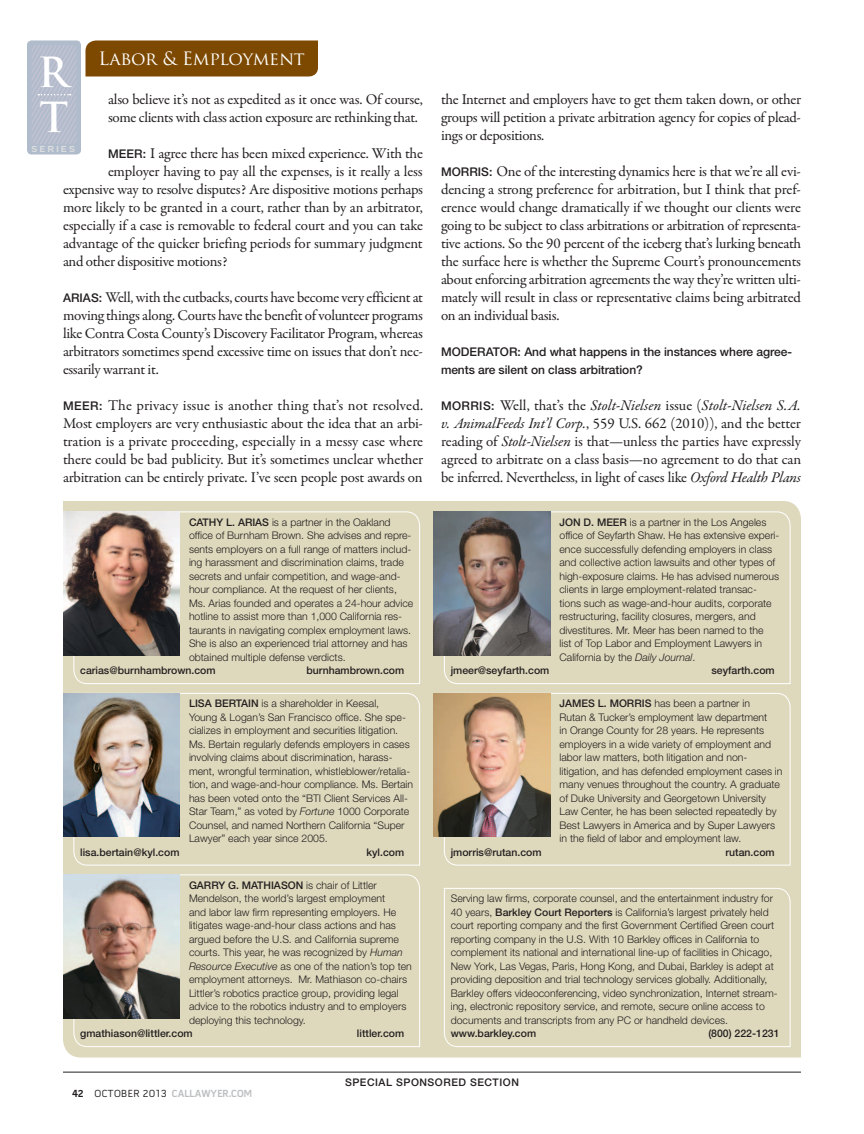
<style>
.page{position:relative;width:864px;height:1134px;background:#fff}
.page>*{position:absolute;margin:0;border:0;box-sizing:border-box;transform-origin:0 0}
.t1{font:700 40.5px "Trajan Pro";color:#fff}
.Category_label_RT{font:18px "Trajan Pro";letter-spacing:-.01em;color:#fff}
.Body_Text_RT_No_inde{font:15px/18px "Garamond Premr Pro";letter-spacing:-.02em;color:#231f20;text-align:justify}
.Moderator_question_R{font:500 12px/18px "Helvetica Neue LT Std";letter-spacing:-.005em;color:#231f20}
.Bio_Advertorial{font:300 10.5px/13.5px "Helvetica Neue LT Std";color:#231f20}
.Email_address_RT{font:500 10.5px "Helvetica Neue LT Std";color:#231f20}
.t2{font:700 10.5px "Pill Gothic 600 mg";color:#bcbec0}
.Email_address_RT-2{font:500 10.5px "Helvetica Neue LT Std";letter-spacing:.05em;color:#231f20}
.Bio_Advertorial-2{font:500 10.5px "Helvetica Neue LT Std";color:#231f20}
.t3{font:700 10.5px "Pill Gothic 600 mg";color:#231f20}
.t4{font:700 9px "Pill Gothic 900 mg";letter-spacing:.2em;color:#dcddde}
.s1{font-family:"Helvetica Neue LT Std";font-weight:500;font-size:12px}
.s2{font-weight:500}
.s3{font-style:italic}
.s4{font-weight:400;color:#231f20}
</style>
<div class="page">
<div style="left:86px;top:40px;width:232px;height:36px;background:#7d4900"></div>
<hr style="left:63px;top:1072px;width:738px;height:1px;background:#231f20">
<div style="left:27px;top:40px;width:54px;height:114px;background:#b0bbcb;border-radius:4px"></div>
<svg style="left:32px;top:45px;width:44px;height:99px"></svg>
<div style="left:63px;top:501px;width:738px;height:557px;background:#ded9bc"></div>
<div style="left:444px;top:693px;width:347px;height:173px;background:#ded9bc"></div>
<img style="left:434px;top:693px;width:116px;height:144px">
<div style="left:444px;top:511px;width:347px;height:173px;background:#ded9bc"></div>
<img style="left:434px;top:512px;width:116px;height:144px">
<div style="left:73px;top:874px;width:347px;height:173px;background:#ded9bc"></div>
<div style="left:73px;top:693px;width:347px;height:173px;background:#ded9bc"></div>
<div style="left:73px;top:511px;width:347px;height:173px;background:#ded9bc"></div>
<img style="left:63px;top:875px;width:117px;height:143px">
<div style="left:444px;top:888px;width:347px;height:159px;background:#ded9bc"></div>
<img style="left:63px;top:512px;width:117px;height:144px">
<img style="left:63px;top:693px;width:117px;height:144px">
<p class="Category_label_RT" style="left:99px;top:47px;width:208px">Labor &amp; Employment</p>
<p class="Body_Text_RT_No_inde" style="left:108px;top:90px;width:316px">also believe it’s not as expedited as it once was. Of course, some clients with class action exposure are rethinking that.</p>
<p class="Body_Text_RT_No_inde" style="left:108px;top:144px;width:316px"><span class="s1">MEER:</span> I agree there has been mixed experience. With the</p>
<p class="Body_Text_RT_No_inde" style="left:108px;top:162px;width:316px">employer having to pay all the expenses, is it really a less</p>
<p class="Body_Text_RT_No_inde" style="left:63px;top:180px;width:362px">expensive way to resolve disputes? Are dispositive motions perhaps</p>
<p class="Body_Text_RT_No_inde" style="left:63px;top:198px;width:361px">more likely to be granted in a court, rather than by an arbitrator,</p>
<p class="Body_Text_RT_No_inde" style="left:63px;top:216px;width:361px">especially if a case is removable to federal court and you can take</p>
<p class="Body_Text_RT_No_inde" style="left:63px;top:234px;width:361px">advantage of the quicker briefing periods for summary judgment</p>
<p class="Body_Text_RT_No_inde" style="left:63px;top:252px;width:166px">and other dispositive motions?</p>
<p class="Body_Text_RT_No_inde" style="left:63px;top:288px;width:362px"><span class="s1">ARIAS:</span> Well, with the cutbacks, courts have become very efficient at moving things along. Courts have the benefit of volunteer programs like Contra Costa County’s Discovery Facilitator Program, whereas arbitrators sometimes spend excessive time on issues that don’t nec&shy;essarily warrant it.</p>
<p class="Body_Text_RT_No_inde" style="left:63px;top:396px;width:362px"><span class="s1">MEER:</span> The privacy issue is another thing that’s not resolved.<br>Most employers are very enthusiastic about the idea that an arbi&shy;tration is a private proceeding, especially in a messy case where there could be bad publicity. But it’s sometimes unclear whether arbitration can be entirely private. I’ve seen people post awards on</p>
<p class="t1" style="left:38px;top:47px;width:32px">R</p>
<p class="t1" style="left:40px;top:92px;width:30px">T</p>
<p class="t4" style="left:31px;top:143px;width:45px">SERIES</p>
<p class="Bio_Advertorial" style="left:189px;top:515px;width:226px"><span class="s2">CATHY L. ARIAS</span> is a partner in the Oakland office of Burnham Brown. She advises and repre&shy;sents employers on a full range of matters includ&shy;ing harassment and discrimination claims, trade secrets and unfair competition, and wage-and&shy;hour compliance. At the request of her clients, Ms. Arias founded and operates a 24-hour advice hotline to assist more than 1,000 California res&shy;taurants in navigating complex employment laws.<br>She is also an experienced trial attorney and has obtained multiple defense verdicts.</p>
<p class="Email_address_RT" style="left:80px;top:664px;width:137px">carias@burnhambrown.com</p>
<p class="Email_address_RT" style="left:306px;top:664px;width:99px">burnhambrown.com</p>
<p class="Bio_Advertorial" style="left:189px;top:697px;width:226px"><span class="s2">LISA BERTAIN</span> is a shareholder in Keesal,<br>Young &amp; Logan’s San Francisco office. She spe&shy;cializes in employment and securities litigation.<br>Ms. Bertain regularly defends employers in cases involving claims about discrimination, harass&shy;ment, wrongful termination, whistleblower/retalia&shy;tion, and wage-and-hour compliance. Ms. Bertain has been voted onto the “BTI Client Services All-Star Team,” as voted by <span class="s3">Fortune</span> 1000 Corporate Counsel, and named Northern California “Super Lawyer” each year since 2005.</p>
<p class="Email_address_RT" style="left:80px;top:846px;width:101px">lisa.bertain@kyl.com</p>
<p class="Email_address_RT" style="left:367px;top:846px;width:39px">kyl.com</p>
<p class="Bio_Advertorial" style="left:189px;top:878px;width:224px"><span class="s2">GARRY G. MATHIASON</span> is chair of Littler Mendelson, the world’s largest employment<br>and labor law firm representing employers. He litigates wage-and-hour class actions and has argued before the U.S. and California supreme courts. This year, he was recognized by <span class="s3">Human Resource Executive</span> as one of the nation’s top ten employment attorneys. Mr. Mathiason co-chairs Littler’s robotics practice group, providing legal advice to the robotics industry and to employers deploying this technology.</p>
<p class="Email_address_RT" style="left:80px;top:1027px;width:114px">gmathiason@littler.com</p>
<p class="Email_address_RT" style="left:357px;top:1027px;width:49px">littler.com</p>
<p class="Body_Text_RT_No_inde" style="left:441px;top:90px;width:362px">the Internet and employers have to get them taken down, or other groups will petition a private arbitration agency for copies of plead&shy;ings or depositions.</p>
<p class="Body_Text_RT_No_inde" style="left:441px;top:162px;width:362px"><span class="s1">MORRIS:</span> One of the interesting dynamics here is that we’re all evi&shy;dencing a strong preference for arbitration, but I think that pref&shy;erence would change dramatically if we thought our clients were going to be subject to class arbitrations or arbitration of representa&shy;tive actions. So the 90 percent of the iceberg that’s lurking beneath the surface here is whether the Supreme Court’s pronouncements about enforcing arbitration agreements the way they’re written ulti&shy;mately will result in class or representative claims being arbitrated on an individual basis.</p>
<p class="Moderator_question_R" style="left:441px;top:342px;width:353px">MODERATOR: And what happens in the instances where agree&shy;ments are silent on class arbitration?</p>
<p class="Body_Text_RT_No_inde" style="left:441px;top:396px;width:362px"><span class="s1">MORRIS:</span> Well, that’s the <span class="s3">Stolt-Nielsen</span> issue (<span class="s3">Stolt-Nielsen S.A. v. AnimalFeeds Int’l Corp.</span>, 559 U.S. 662 (2010)), and the better reading of <span class="s3">Stolt-Nielsen</span> is that—unless the parties have expressly agreed to arbitrate on a class basis—no agreement to do that can be inferred. Nevertheless, in light of cases like <span class="s3">Oxford Health Plans</span></p>
<p class="Bio_Advertorial" style="left:560px;top:515px;width:221px"><span class="s2">JON D. MEER</span> is a partner in the Los Angeles office of Seyfarth Shaw. He has extensive experi&shy;ence successfully defending employers in class and collective action lawsuits and other types of high-exposure claims. He has advised numerous clients in large employment-related transac&shy;tions such as wage-and-hour audits, corporate restructuring, facility closures, mergers, and divestitures. Mr. Meer has been named to the<br>list of Top Labor and Employment Lawyers in California by the <span class="s3">Daily Journal</span>.</p>
<p class="Email_address_RT" style="left:451px;top:664px;width:100px">jmeer@seyfarth.com</p>
<p class="Email_address_RT" style="left:712px;top:664px;width:65px">seyfarth.com</p>
<p class="Bio_Advertorial" style="left:560px;top:697px;width:225px"><span class="s2">JAMES L. MORRIS</span> has been a partner in<br>Rutan &amp; Tucker’s employment law department<br>in Orange County for 28 years. He represents employers in a wide variety of employment and labor law matters, both litigation and non&shy;litigation, and has defended employment cases in many venues throughout the country. A graduate of Duke University and Georgetown University Law Center, he has been selected repeatedly by Best Lawyers in America and by Super Lawyers in the field of labor and employment law.</p>
<p class="Email_address_RT" style="left:451px;top:846px;width:92px">jmorris@rutan.com</p>
<p class="Email_address_RT" style="left:726px;top:846px;width:51px">rutan.com</p>
<p class="Bio_Advertorial" style="left:451px;top:892px;width:328px">Serving law firms, corporate counsel, and the entertainment industry for 40 years, <span class="s2">Barkley Court Reporters</span> is California’s largest privately held court reporting company and the first Government Certified Green court reporting company in the U.S. With 10 Barkley offices in California to complement its national and international line-up of facilities in Chicago, New York, Las Vegas, Paris, Hong Kong, and Dubai, Barkley is adept at providing deposition and trial technology services globally. Additionally, Barkley offers videoconferencing, video synchronization, Internet stream&shy;ing, electronic repository service, and remote, secure online access to documents and transcripts from any PC or handheld devices. <span class="s2">www.barkley.com</span></p>
<p class="Bio_Advertorial-2" style="left:708px;top:1027px;width:73px">(800) 222-1231</p>
<p class="t3" style="left:72px;top:1089px;width:13px">42</p>
<p class="t2" style="left:94px;top:1089px;width:159px"><span class="s4">OCTOBER 2013</span> CALLAWYER.COM</p>
<p class="Email_address_RT-2" style="left:345px;top:1076px;width:175px">SPECIAL SPONSORED SECTION</p>
</div>
